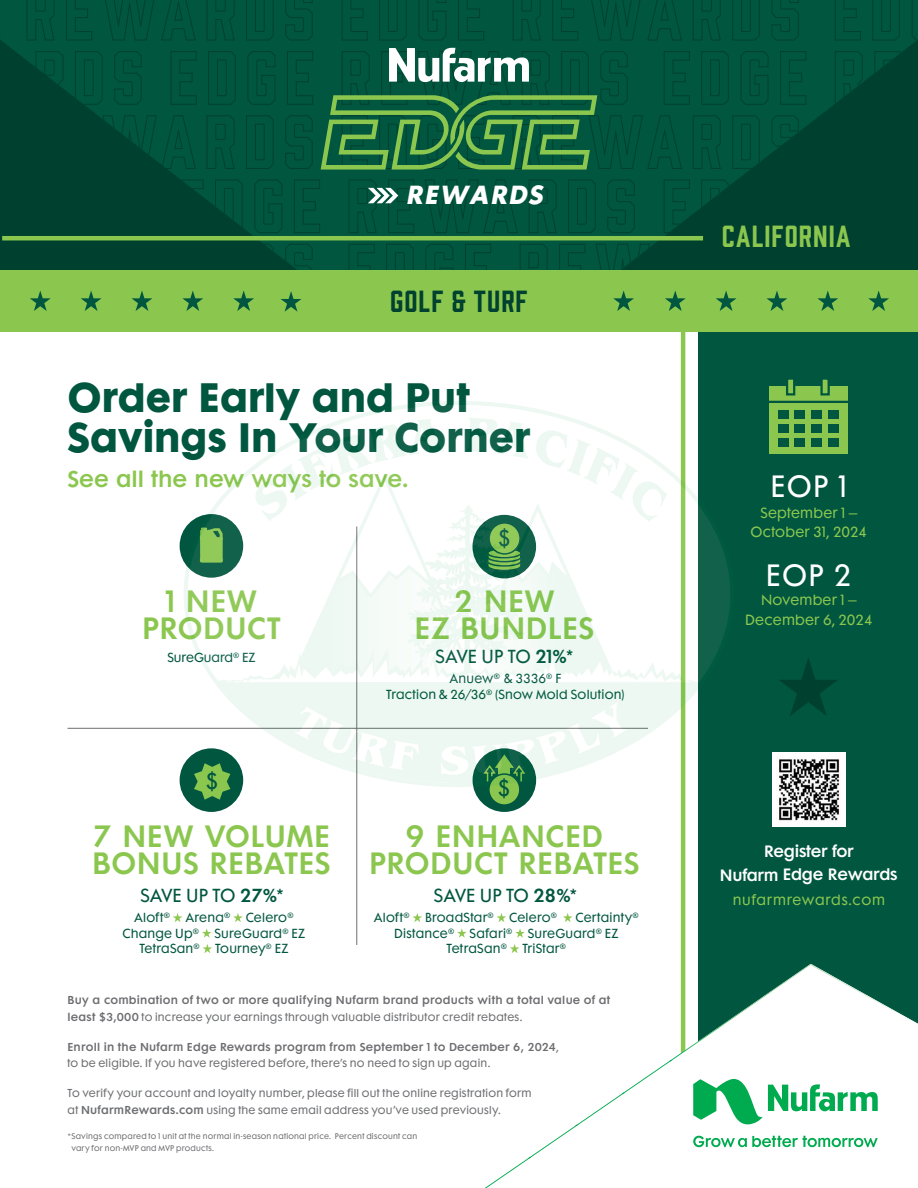
<style>
.page{position:relative;width:918px;height:1188px;background:#fff}
.page>*{position:absolute;margin:0;border:0;box-sizing:border-box;transform-origin:0 0}
.t1{font:700 37.5px/40.5px "Futura Maxi";color:#00563f}
.t2{font:600 28.2px/27px "Futura Maxi Std";letter-spacing:.015em;color:#8bc74f;text-align:center}
.t3{font:28.2px "Prohibition";letter-spacing:.045em;color:#8bc74f}
.t4{font:28.2px "Prohibition";letter-spacing:.035em;color:#00412f}
.t5{font:28.2px "Futura Maxi Std";letter-spacing:.04em;color:#fff}
.t6{font:italic 700 23.85px "Futura Maxi";color:#fff}
.t7{font:600 21px "Futura Maxi";letter-spacing:-.005em;color:#8bc74f}
.t8{font:20.85px "Futura Maxi Std";color:#00563f}
.t9{font:17.25px "Futura Maxi Std";letter-spacing:-.01em;color:#00563f}
.t10{font:600 15px/22.5px "Futura Maxi";letter-spacing:-.02em;color:#fff;text-align:center}
.t11{font:13.5px/19.5px "Futura Maxi";letter-spacing:.015em;color:#8bc74f;text-align:center}
.t12{font:13.5px "Futura Maxi";letter-spacing:.055em;color:#8bc74f}
.t13{font:12px/15.5px "Futura Maxi";letter-spacing:.02em;color:#00563f;text-align:center}
.t14{font:12px "Futura Maxi";letter-spacing:-.005em;color:#00563f}
.t15{font:10.5px/16.5px "Futura Maxi";letter-spacing:.025em;color:#6d6e71}
.t16{font:600 10.5px/16.5px "Futura Maxi";letter-spacing:.02em;color:#6d6e71}
.t17{font:7.5px/12px "Futura Maxi";letter-spacing:.025em;color:#6d6e71}
.s1{font-weight:600}
.s2{font-family:"Futura Maxi";font-weight:600}
.s3{font-weight:400}
</style>
<div class="page">
<div style="left:699px;top:306px;width:219px;height:882px;background:#00563f"></div>
<hr style="left:681px;top:282px;width:4px;height:788px;background:#8bc74f">
<svg style="left:680px;top:964px;width:238px;height:224px;fill:#fff"></svg>
<img style="left:865px;top:995px;width:53px;height:30px">
<img style="left:715px;top:995px;width:51px;height:34px">
<img style="left:867px;top:996px;width:51px;height:29px">
<img style="left:671px;top:1028px;width:48px;height:33px">
<img style="left:763px;top:964px;width:107px;height:33px">
<img style="left:623px;top:1060px;width:49px;height:33px">
<img style="left:576px;top:1093px;width:49px;height:32px">
<img style="left:530px;top:1125px;width:48px;height:33px">
<img style="left:485px;top:1157px;width:46px;height:31px">
<svg style="left:693px;top:1079px;width:185px;height:68px;background:#ace3c6"></svg>
<svg style="left:0;top:0;width:918px;height:270px;background:#004f3a"></svg>
<svg style="left:321px;top:95px;width:276px;height:75px;background:#307d44"></svg>
<svg style="left:389px;top:48px;width:140px;height:34px"></svg>
<svg style="left:368px;top:188px;width:30px;height:15px"></svg>
<div style="left:0;top:270px;width:918px;height:62px;background:#8bc74f"></div>
<svg style="left:30px;top:291px;width:21px;height:20px"></svg>
<svg style="left:665px;top:291px;width:21px;height:20px"></svg>
<svg style="left:182px;top:291px;width:21px;height:20px"></svg>
<svg style="left:817px;top:291px;width:21px;height:20px"></svg>
<svg style="left:233px;top:291px;width:21px;height:20px"></svg>
<svg style="left:868px;top:291px;width:21px;height:20px"></svg>
<svg style="left:132px;top:291px;width:20px;height:20px"></svg>
<svg style="left:767px;top:291px;width:20px;height:20px"></svg>
<svg style="left:81px;top:291px;width:21px;height:20px"></svg>
<svg style="left:716px;top:291px;width:21px;height:20px"></svg>
<img style="left:772px;top:753px;width:74px;height:73px">
<svg style="left:780px;top:658px;width:57px;height:58px"></svg>
<hr style="left:68px;top:728px;width:580px;height:1px;background:#6d6e71">
<hr style="left:356px;top:526px;width:1px;height:419px;background:#6d6e71">
<div style="left:769px;top:387px;width:79px;height:67px;background:#8bc74f"></div>
<div style="left:778px;top:410px;width:11px;height:8px;background:#00563f"></div>
<div style="left:794px;top:410px;width:11px;height:8px;background:#00563f"></div>
<div style="left:811px;top:410px;width:11px;height:8px;background:#00563f"></div>
<div style="left:828px;top:410px;width:11px;height:8px;background:#00563f"></div>
<div style="left:778px;top:424px;width:11px;height:9px;background:#00563f"></div>
<div style="left:794px;top:424px;width:11px;height:9px;background:#00563f"></div>
<div style="left:811px;top:424px;width:11px;height:9px;background:#00563f"></div>
<div style="left:828px;top:424px;width:11px;height:9px;background:#00563f"></div>
<div style="left:778px;top:438px;width:11px;height:9px;background:#00563f"></div>
<div style="left:794px;top:438px;width:11px;height:9px;background:#00563f"></div>
<div style="left:811px;top:438px;width:11px;height:9px;background:#00563f"></div>
<div style="left:828px;top:438px;width:11px;height:9px;background:#00563f"></div>
<svg style="left:785px;top:379px;width:11px;height:17px"></svg>
<svg style="left:819px;top:379px;width:12px;height:17px"></svg>
<hr style="left:769px;top:401px;width:80px;height:2px;background:#00563f">
<svg style="left:173px;top:913px;width:9px;height:9px"></svg>
<svg style="left:233px;top:913px;width:10px;height:9px"></svg>
<svg style="left:202px;top:928px;width:9px;height:10px"></svg>
<svg style="left:203px;top:944px;width:9px;height:9px"></svg>
<svg style="left:413px;top:913px;width:9px;height:9px"></svg>
<svg style="left:497px;top:913px;width:9px;height:9px"></svg>
<svg style="left:563px;top:913px;width:9px;height:9px"></svg>
<svg style="left:457px;top:928px;width:10px;height:10px"></svg>
<svg style="left:515px;top:928px;width:10px;height:10px"></svg>
<svg style="left:510px;top:944px;width:9px;height:9px"></svg>
<div style="left:180px;top:748px;width:63px;height:64px;background:#00563f;border-radius:50%"></div>
<svg style="left:194px;top:787px;width:36px;height:13px"></svg>
<div style="left:180px;top:514px;width:63px;height:64px;background:#00563f;border-radius:50%"></div>
<div style="left:473px;top:748px;width:63px;height:64px;background:#00563f;border-radius:50%"></div>
<div style="left:489px;top:774px;width:31px;height:31px;background:#8bc74f;border-radius:50%"></div>
<div style="left:488px;top:773px;width:33px;height:33px;border:2px solid #00563f;border-radius:50%"></div>
<svg style="left:281px;top:291px;width:20px;height:21px"></svg>
<svg style="left:613px;top:291px;width:21px;height:20px"></svg>
<hr style="left:2px;top:236px;width:701px;height:4px;background:#8bc74f">
<svg style="left:184px;top:401px;width:546px;height:386px"></svg>
<svg style="left:216px;top:681px;width:485px;height:106px;fill:#eef8f2"></svg>
<svg style="left:295px;top:707px;width:124px;height:63px"></svg>
<svg style="left:441px;top:703px;width:186px;height:80px"></svg>
<svg style="left:200px;top:418px;width:499px;height:265px"></svg>
<h3 class="t6" style="left:405px;top:182px;width:146px">REWARDS</h3>
<h2 class="t4" style="left:390px;top:282px;width:139px">GOLF &amp; TURF</h2>
<h1 class="t1" style="left:68px;top:379px;width:464px">Order Early and Put<br>Savings In Your Corner</h1>
<h3 class="t7" style="left:68px;top:460px;width:343px">See all the new ways to save.</h3>
<h3 class="t8" style="left:498px;top:525px;width:15px">$</h3>
<h2 class="t2" style="left:142px;top:588px;width:140px">1 NEW<br>PRODUCT</h2>
<h2 class="t2" style="left:415px;top:588px;width:181px">2 NEW<br>EZ BUNDLES</h2>
<p class="t14" style="left:167px;top:647px;width:90px">SureGuard<sup>®</sup> EZ</p>
<h3 class="t9" style="left:436px;top:645px;width:139px">SAVE UP TO <span class="s1">21</span><span class="s2">%</span><span class="s1">*</span></h3>
<p class="t13" style="left:386px;top:670px;width:240px">Anuew<sup>®</sup> &amp; 3336<sup>®</sup> F<br>Traction &amp; 26/36<sup>®</sup> (Snow Mold Solution)</p>
<h3 class="t8" style="left:206px;top:768px;width:15px">$</h3>
<h3 class="t8" style="left:498px;top:775px;width:15px">$</h3>
<h2 class="t2" style="left:92px;top:823px;width:240px;text-align:left">7 NEW VOLUME<br>BONUS REBATES</h2>
<h2 class="t2" style="left:369px;top:823px;width:272px">9 ENHANCED<br>PRODUCT REBATES</h2>
<h3 class="t9" style="left:140px;top:885px;width:145px">SAVE UP TO <span class="s1">27</span><span class="s2">%</span><span class="s1">*</span></h3>
<h3 class="t9" style="left:434px;top:885px;width:145px">SAVE UP TO <span class="s1">28</span><span class="s2">%</span><span class="s1">*</span></h3>
<p class="t13" style="left:134px;top:909px;width:37px">Aloft<sup>®</sup></p>
<p class="t13" style="left:185px;top:909px;width:46px">Arena<sup>®</sup></p>
<p class="t13" style="left:246px;top:909px;width:49px">Celero<sup>®</sup></p>
<p class="t13" style="left:123px;top:924px;width:78px">Change Up<sup>®</sup></p>
<p class="t13" style="left:214px;top:924px;width:92px">SureGuard<sup>®</sup> EZ</p>
<p class="t13" style="left:139px;top:940px;width:62px">TetraSan<sup>®</sup></p>
<p class="t13" style="left:215px;top:940px;width:75px">Tourney<sup>®</sup> EZ</p>
<p class="t13" style="left:374px;top:909px;width:37px">Aloft<sup>®</sup></p>
<p class="t13" style="left:425px;top:909px;width:70px">BroadStar<sup>®</sup></p>
<p class="t13" style="left:509px;top:909px;width:49px">Celero<sup>®</sup></p>
<p class="t13" style="left:575px;top:909px;width:65px">Certainty<sup>®</sup></p>
<p class="t13" style="left:394px;top:924px;width:62px">Distance<sup>®</sup></p>
<p class="t13" style="left:470px;top:924px;width:44px">Safari<sup>®</sup></p>
<p class="t13" style="left:528px;top:924px;width:92px">SureGuard<sup>®</sup> EZ</p>
<p class="t13" style="left:447px;top:940px;width:62px">TetraSan<sup>®</sup></p>
<p class="t13" style="left:522px;top:940px;width:45px">TriStar<sup>®</sup></p>
<p class="t16" style="left:68px;top:991px;width:544px">Buy a combination of two or more qualifying Nufarm brand products with a total value of at least $3,000 <span class="s3">to increase your earnings through valuable distributor credit rebates.</span></p>
<p class="t15" style="left:67px;top:1038px;width:493px"><span class="s1">Enroll in the Nufarm Edge Rewards program from September 1 to December 6, 2024</span>, to be eligible. If you have registered before, there’s no need to sign up again.</p>
<p class="t15" style="left:68px;top:1084px;width:466px">To verify your account and loyalty number, please fill out the online registration form at <span class="s1">NufarmRewards.com</span> using the same email address you’ve used previously.</p>
<p class="t17" style="left:71px;top:1130px;width:347px;text-indent:-4px">*Savings compared to 1 unit at the normal in-season national price. Percent discount can vary for non-MVP and MVP products.</p>
<h2 class="t3" style="left:722px;top:216px;width:130px">CALIFORNIA</h2>
<h2 class="t5" style="left:770px;top:468px;width:78px">EOP 1</h2>
<p class="t11" style="left:751px;top:502px;width:118px">September 1 –<br>October 31, 2024</p>
<h2 class="t5" style="left:766px;top:557px;width:88px">EOP 2</h2>
<p class="t11" style="left:745px;top:589px;width:129px">November 1 –<br>December 6, 2024</p>
<h3 class="t10" style="left:720px;top:839px;width:179px">Register for<br>Nufarm Edge Rewards</h3>
<p class="t12" style="left:733px;top:888px;width:154px">nufarmrewards.com</p>
</div>
